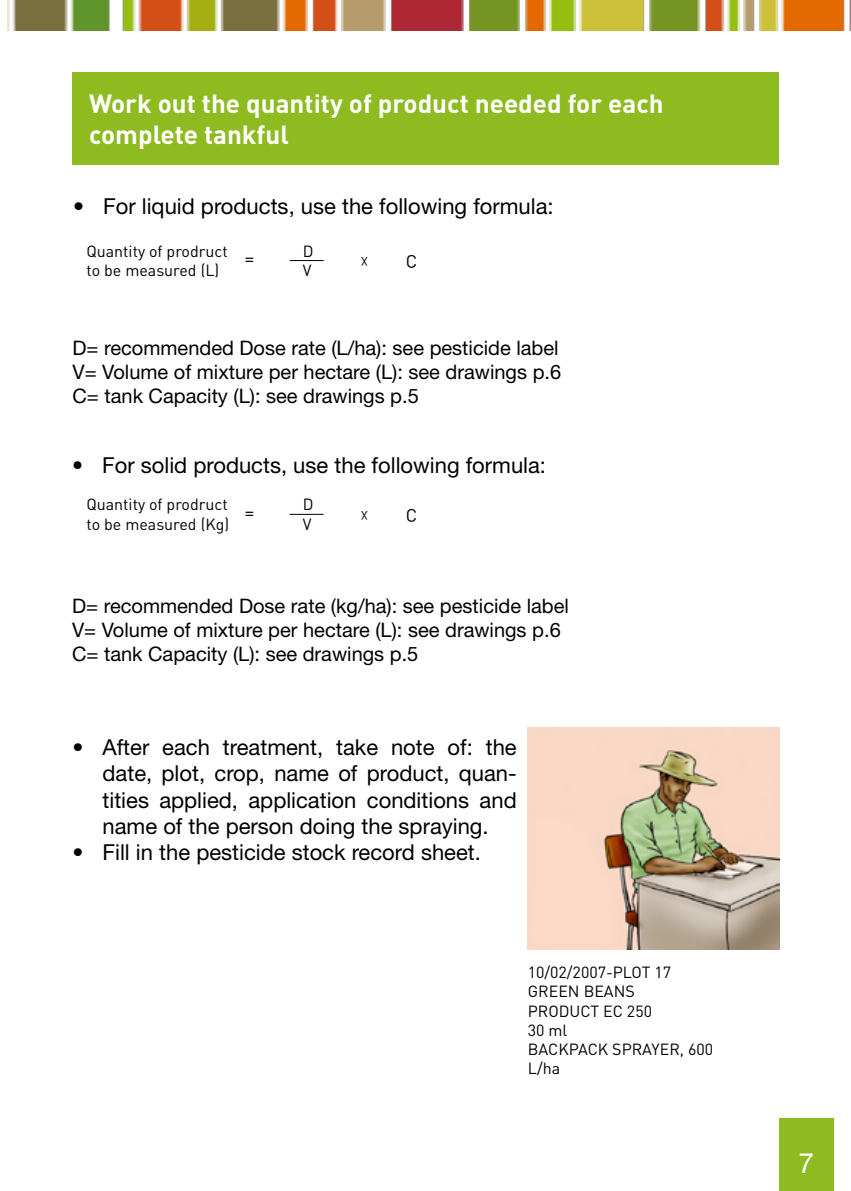
<style>
.page{position:relative;width:851px;height:1191px;background:#fff}
.page>*{position:absolute;margin:0;border:0;box-sizing:border-box;transform-origin:0 0}
.t1{font:28px "Helvetica Neue LT Std";color:#fff}
.t2{font:700 26px/31.2px "DIN Pro";color:#fff}
.t3{font:22px/26.4px "Helvetica Neue LT Std";color:#000;text-align:justify}
.t4{font:20px/24px "Helvetica Neue LT Std";color:#000}
.t5{font:16px/19.2px "DIN Pro";color:#000}
</style>
<div class="page">
<div style="left:778px;top:1119px;width:55px;height:72px;background:#8ebb1f"></div>
<img style="left:7px;top:0;width:843px;height:30px">
<div style="left:72px;top:72px;width:706px;height:92px;background:#8ebb1f"></div>
<img style="left:528px;top:727px;width:250px;height:222px">
<hr style="left:289px;top:260px;width:34px;height:1px;background:#000">
<hr style="left:289px;top:514px;width:34px;height:1px;background:#000">
<p class="t2" style="left:89px;top:86px;width:576px">Work out the quantity of product needed for each complete tankful</p>
<p class="t3" style="left:73px;top:193px;width:482px">• For liquid products, use the following formula:</p>
<p class="t5" style="left:86px;top:240px;width:143px">Quantity of prodruct</p>
<p class="t5" style="left:302px;top:240px;width:12px">D</p>
<p class="t5" style="left:86px;top:260px;width:134px">to be measured (L)</p>
<p class="t5" style="left:302px;top:260px;width:10px">V</p>
<p class="t4" style="left:72px;top:335px;width:490px">D= recommended Dose rate (L/ha): see pesticide label<br>V= Volume of mixture per hectare (L): see drawings p.6<br>C= tank Capacity (L): see drawings p.5</p>
<p class="t3" style="left:72px;top:451px;width:475px">• For solid products, use the following formula:</p>
<p class="t5" style="left:86px;top:494px;width:143px">Quantity of prodruct</p>
<p class="t5" style="left:302px;top:494px;width:12px">D</p>
<p class="t5" style="left:86px;top:513px;width:144px">to be measured (Kg)</p>
<p class="t5" style="left:302px;top:513px;width:10px">V</p>
<p class="t4" style="left:72px;top:594px;width:498px">D= recommended Dose rate (kg/ha): see pesticide label<br>V= Volume of mixture per hectare (L): see drawings p.6<br>C= tank Capacity (L): see drawings p.5</p>
<p class="t3" style="left:102px;top:733px;width:415px;text-indent:-30px">• After each treatment, take note of: the date, plot, crop, name of product, quan&shy;tities applied, application conditions and name of the person doing the spraying.</p>
<p class="t3" style="left:72px;top:839px;width:410px">• Fill in the pesticide stock record sheet.</p>
<p class="t5" style="left:527px;top:962px;width:187px">10/02/2007-PLOT 17<br>GREEN BEANS<br>PRODUCT EC 250<br>30 ml<br>BACKPACK SPRAYER, 600<br>L/ha</p>
<p class="t1" style="left:798px;top:1146px;width:17px">7</p>
</div>
